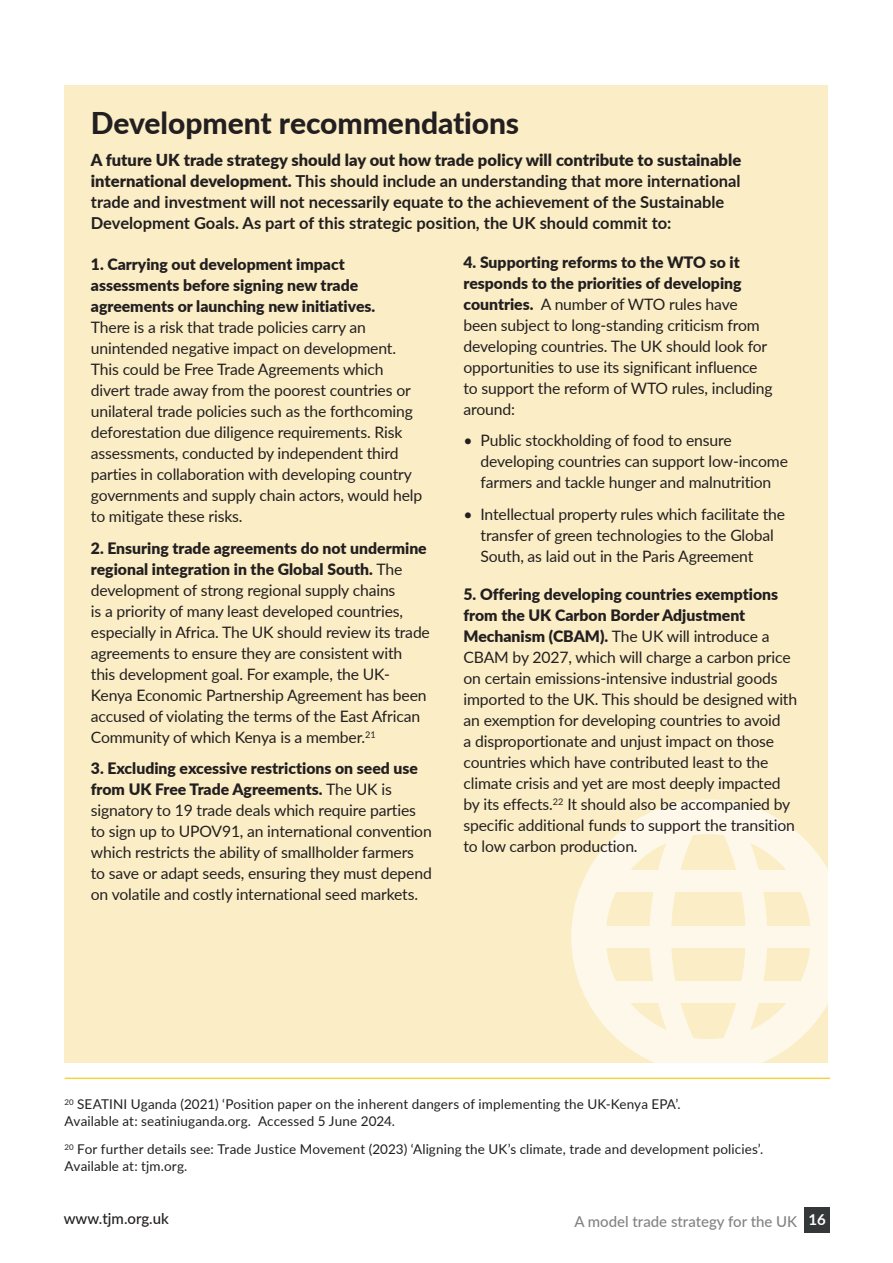
<style>
.page{position:relative;width:893px;height:1263px;background:#fff}
.page>*{position:absolute;margin:0;border:0;box-sizing:border-box;transform-origin:0 0}
.t1{font:800 30px "Lato";color:#231f20}
.t2{font:700 16.5px/21px "Lato";color:#231f20}
.t3{font:15.75px/21px "Lato";letter-spacing:-.01em;color:#231f20}
.t4{font:900 15.75px/21px "Lato";color:#231f20}
.t5{font:500 15px "Lato";color:#838384}
.t6{font:500 15px "Lato";color:#231f20}
.t7{font:13.5px/16.5px "Lato";letter-spacing:.01em;color:#231f20}
.s1{font-weight:900}
.s2{font-weight:700;color:#fff}
</style>
<div class="page">
<div style="left:804px;top:1208px;width:26px;height:25px;background:#343838"></div>
<div style="left:65px;top:86px;width:763px;height:977px;background:#fbeec6"></div>
<svg style="left:571px;top:799px;width:257px;height:264px"></svg>
<div style="left:602px;top:871px;width:215px;height:21px;background:#fdf8e9"></div>
<div style="left:602px;top:926px;width:215px;height:21px;background:#fdf8e9"></div>
<div style="left:602px;top:981px;width:215px;height:21px;background:#fdf8e9"></div>
<svg style="left:649px;top:810px;width:51px;height:252px"></svg>
<svg style="left:717px;top:810px;width:50px;height:252px"></svg>
<hr style="left:65px;top:1077px;width:765px;height:2px;background:#f3d243">
<h1 class="t1" style="left:91px;top:101px;width:430px">Development recommendations</h1>
<p class="t2" style="left:91px;top:149px;width:652px"><span class="s1">A future UK trade strategy should lay out how trade policy will contribute to sustainable international development.</span> This should include an understanding that more international trade and investment will not necessarily equate to the achievement of the Sustainable Development Goals. As part of this strategic position, the UK should commit to:</p>
<p class="t4" style="left:91px;top:253px;width:286px">1. Carrying out development impact assessments before signing new trade agreements or launching new initiatives.</p>
<p class="t3" style="left:91px;top:316px;width:333px">There is a risk that trade policies carry an unintended negative impact on development.<br>This could be Free Trade Agreements which divert trade away from the poorest countries or unilateral trade policies such as the forthcoming deforestation due diligence requirements. Risk assessments, conducted by independent third parties in collaboration with developing country governments and supply chain actors, would help to mitigate these risks.</p>
<p class="t3" style="left:91px;top:537px;width:341px"><span class="s1">2. Ensuring trade agreements do not undermine regional integration in the Global South.</span> The development of strong regional supply chains<br>is a priority of many least developed countries, especially in Africa. The UK should review its trade agreements to ensure they are consistent with this development goal. For example, the UK-Kenya Economic Partnership Agreement has been accused of violating the terms of the East African Community of which Kenya is a member.<sup>21</sup></p>
<p class="t3" style="left:91px;top:757px;width:342px"><span class="s1">3. Excluding excessive restrictions on seed use from UK Free Trade Agreements.</span> The UK is signatory to 19 trade deals which require parties to sign up to UPOV91, an international convention which restricts the ability of smallholder farmers to save or adapt seeds, ensuring they must depend on volatile and costly international seed markets.</p>
<p class="t3" style="left:463px;top:251px;width:311px"><span class="s1">4. Supporting reforms to the WTO so it responds to the priorities of developing countries.</span> A number of WTO rules have been subject to long-standing criticism from developing countries. The UK should look for opportunities to use its significant influence to support the reform of WTO rules, including around:</p>
<p class="t3" style="left:480px;top:429px;width:309px;text-indent:-17px">• Public stockholding of food to ensure developing countries can support low-income farmers and tackle hunger and malnutrition</p>
<p class="t3" style="left:480px;top:503px;width:306px;text-indent:-17px">• Intellectual property rules which facilitate the transfer of green technologies to the Global<br>South, as laid out in the Paris Agreement</p>
<p class="t3" style="left:463px;top:583px;width:335px"><span class="s1">5. Offering developing countries exemptions from the UK Carbon Border Adjustment Mechanism (CBAM).</span> The UK will introduce a CBAM by 2027, which will charge a carbon price on certain emissions-intensive industrial goods imported to the UK. This should be designed with an exemption for developing countries to avoid<br>a disproportionate and unjust impact on those countries which have contributed least to the climate crisis and yet are most deeply impacted by its effects.<sup>22</sup> It should also be accompanied by specific additional funds to support the transition to low carbon production.</p>
<p class="t7" style="left:65px;top:1095px;width:618px"><sup>20</sup> SEATINI Uganda (2021) ‘Position paper on the inherent dangers of implementing the UK-Kenya EPA’.<br>Available at: seatiniuganda.org. Accessed 5 June 2024.</p>
<p class="t7" style="left:65px;top:1140px;width:700px"><sup>20</sup> For further details see: Trade Justice Movement (2023) ‘Aligning the UK’s climate, trade and development policies’.<br>Available at: tjm.org.</p>
<p class="t6" style="left:64px;top:1208px;width:107px">www.tjm.org.uk</p>
<p class="t5" style="left:574px;top:1210px;width:253px">A model trade strategy for the UK <span class="s2">16</span></p>
</div>
